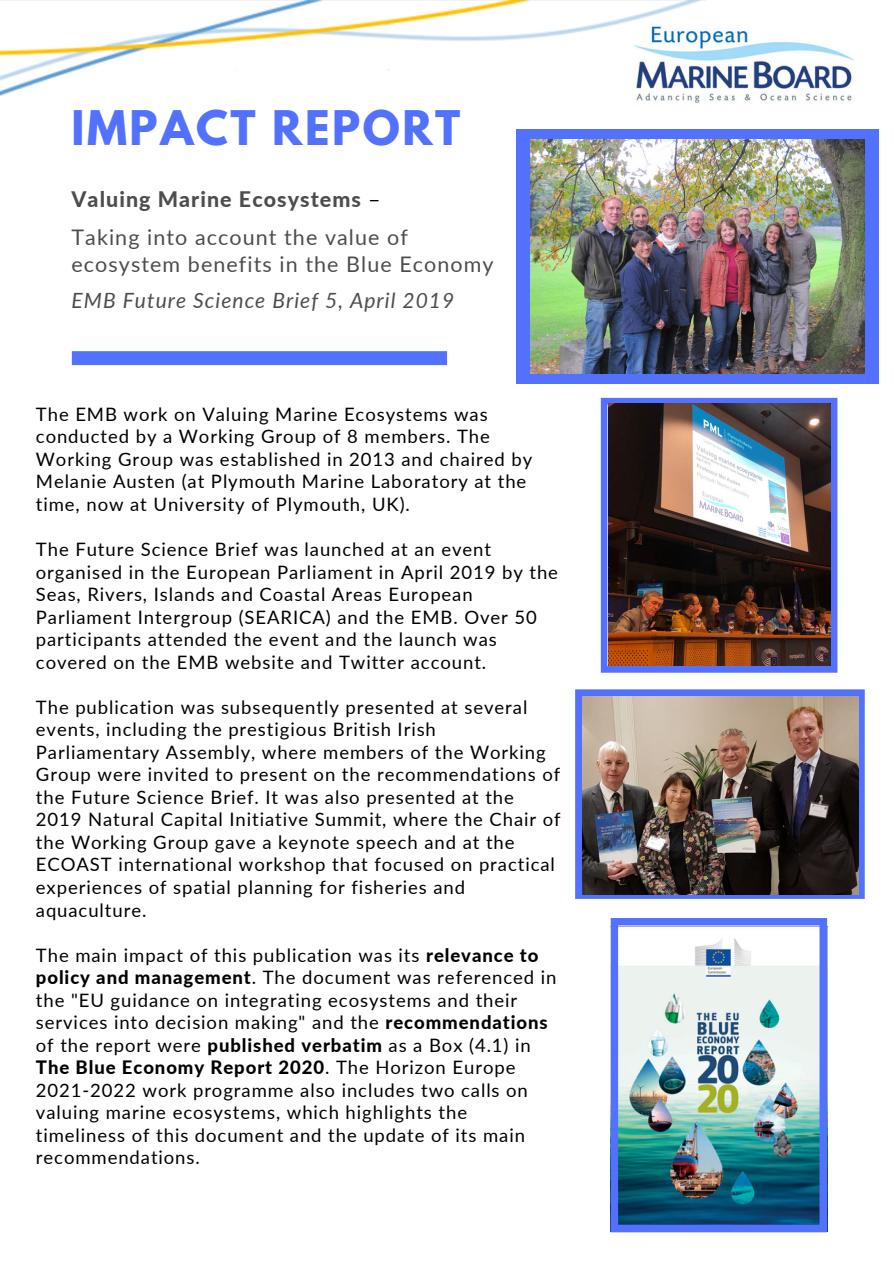
<style>
.page{position:relative;width:894px;height:1264px;background:#fff}
.page>*{position:absolute;margin:0;border:0;box-sizing:border-box;transform-origin:0 0}
.t1{font:700 42.3px "League Spartan";letter-spacing:.06em;color:#5271ff}
.t2{font:21.45px/26.8px "Lato";letter-spacing:.05em;color:#4d4d4d}
.t3{font:800 21.45px "Lato";letter-spacing:.05em;color:#4d4d4d}
.t4{font:italic 21px "Lato";letter-spacing:.05em;color:#4d4d4d}
.t5{font:18.45px/22.5px "Lato";letter-spacing:.05em;color:#000}
.s1{font-weight:400;color:#000}
.s2{font-weight:800}
</style>
<div class="page">
<div style="left:516px;top:129px;width:362px;height:255px;background:#5271ff"></div>
<svg style="left:72px;top:351px;width:375px;height:14px;background:#5372ff"></svg>
<svg style="left:600px;top:398px;width:237px;height:274px;background:#5973ed"></svg>
<svg style="left:575px;top:689px;width:289px;height:209px;background:#556fe8"></svg>
<img style="left:0;top:0;width:705px;height:97px">
<img style="left:627px;top:22px;width:227px;height:81px">
<img style="left:608px;top:403px;width:221px;height:263px">
<img style="left:530px;top:139px;width:334px;height:235px">
<img style="left:582px;top:696px;width:275px;height:198px">
<img style="left:610px;top:918px;width:216px;height:314px">
<p class="t1" style="left:72px;top:107px;width:390px">IMPACT REPORT</p>
<p class="t3" style="left:72px;top:186px;width:310px">Valuing Marine Ecosystems <span class="s1">–</span></p>
<p class="t2" style="left:72px;top:223px;width:423px">Taking into account the value of ecosystem benefits in the Blue Economy</p>
<p class="t4" style="left:72px;top:287px;width:384px">EMB Future Science Brief 5, April 2019</p>
<p class="t5" style="left:36px;top:402px;width:498px">The EMB work on Valuing Marine Ecosystems was conducted by a Working Group of 8 members. The Working Group was established in 2013 and chaired by Melanie Austen (at Plymouth Marine Laboratory at the time, now at University of Plymouth, UK).</p>
<p class="t5" style="left:36px;top:537px;width:523px">The Future Science Brief was launched at an event organised in the European Parliament in April 2019 by the Seas, Rivers, Islands and Coastal Areas European Parliament Intergroup (SEARICA) and the EMB. Over 50 participants attended the event and the launch was covered on the EMB website and Twitter account.</p>
<p class="t5" style="left:36px;top:695px;width:526px">The publication was subsequently presented at several events, including the prestigious British Irish Parliamentary Assembly, where members of the Working Group were invited to present on the recommendations of the Future Science Brief. It was also presented at the 2019 Natural Capital Initiative Summit, where the Chair of the Working Group gave a keynote speech and at the ECOAST international workshop that focused on practical experiences of spatial planning for fisheries and aquaculture.</p>
<p class="t5" style="left:36px;top:943px;width:522px">The main impact of this publication was its <span class="s2">relevance to policy and management</span>. The document was referenced in the "EU guidance on integrating ecosystems and their services into decision making" and the <span class="s2">recommendations </span>of the report were <span class="s2">published verbatim</span> as a Box (4.1) in <span class="s2">The Blue Economy Report 2020</span>. The Horizon Europe 2021-2022 work programme also includes two calls on valuing marine ecosystems, which highlights the timeliness of this document and the update of its main recommendations.</p>
</div>
